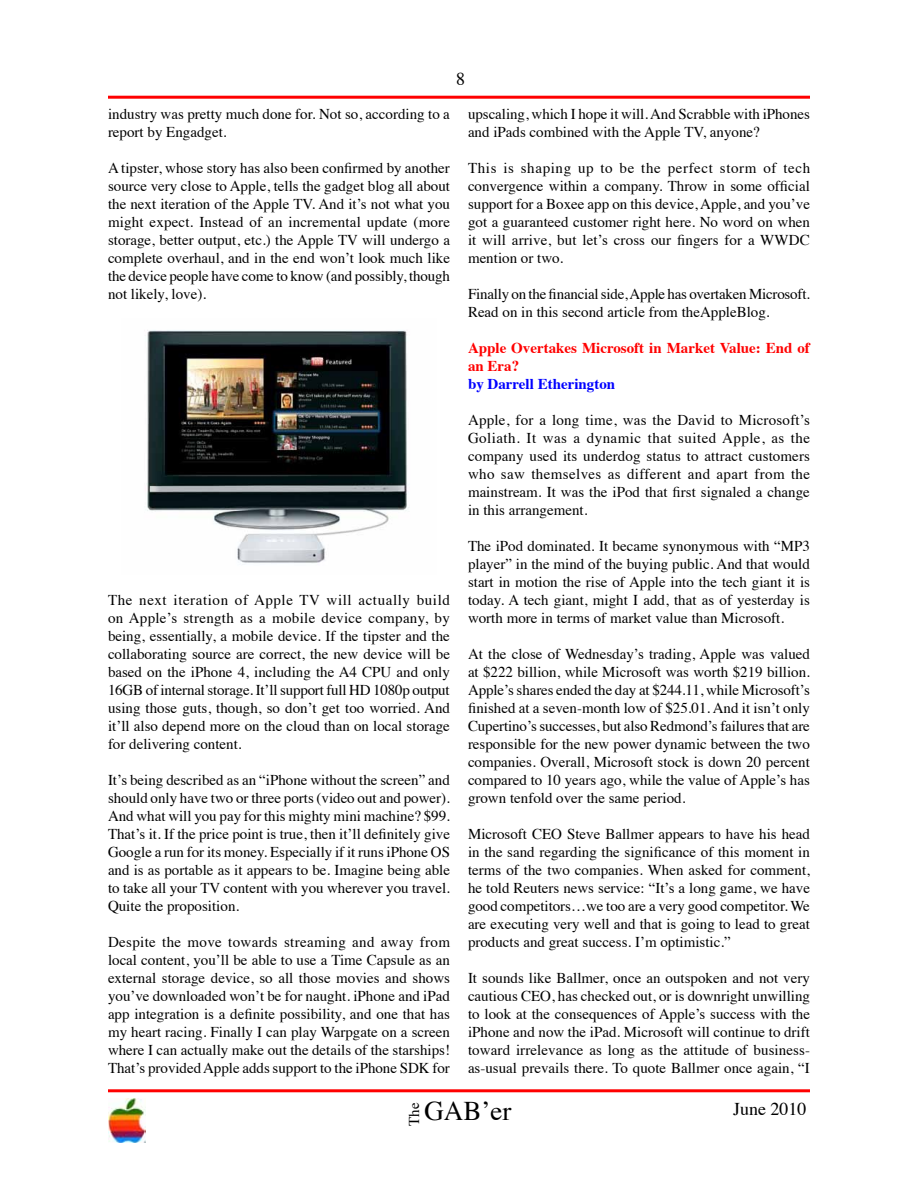
<style>
.page{position:relative;width:918px;height:1188px;background:#fff}
.page>*{position:absolute;margin:0;border:0;box-sizing:border-box;transform-origin:0 0}
.t1{font:27px "Times";color:#000}
.t2{font:18px "Times";color:#000}
.t3{font:15px/18px "Times";color:#000;text-align:justify}
.t4{font:700 15px/18px "Times";color:#f00}
.t5{font:700 15px "Times";color:#00f}
</style>
<div class="page">
<img style="left:108px;top:1099px;width:38px;height:43px">
<hr style="left:108px;top:96px;width:702px;height:3px;background:#f00">
<hr style="left:108px;top:1089px;width:702px;height:3px;background:#f00">
<img style="left:147px;top:330px;width:262px;height:233px">
<p class="t2" style="left:456px;top:62px;width:10px">8</p>
<p class="t3" style="left:108px;top:104px;width:343px">industry was pretty much done for. Not so, according to a report by Engadget.</p>
<p class="t3" style="left:108px;top:158px;width:344px">A tipster, whose story has also been confirmed by another source very close to Apple, tells the gadget blog all about the next iteration of the Apple TV. And it’s not what you might expect. Instead of an incremental update (more storage, better output, etc.) the Apple TV will undergo a complete overhaul, and in the end won’t look much like the device people have come to know (and possibly, though not likely, love).</p>
<p class="t3" style="left:108px;top:590px;width:344px">The next iteration of Apple TV will actually build on Apple’s strength as a mobile device company, by being, essentially, a mobile device. If the tipster and the collaborating source are correct, the new device will be based on the iPhone 4, including the A4 CPU and only 16GB of internal storage. It’ll support full HD 1080p output using those guts, though, so don’t get too worried. And it’ll also depend more on the cloud than on local storage for delivering content.</p>
<p class="t3" style="left:108px;top:770px;width:344px">It’s being described as an “iPhone without the screen” and should only have two or three ports (video out and power).<br>And what will you pay for this mighty mini machine? $99.<br>That’s it. If the price point is true, then it’ll definitely give Google a run for its money. Especially if it runs iPhone OS and is as portable as it appears to be. Imagine being able to take all your TV content with you wherever you travel.<br>Quite the proposition.</p>
<p class="t3" style="left:108px;top:932px;width:344px">Despite the move towards streaming and away from local content, you’ll be able to use a Time Capsule as an external storage device, so all those movies and shows you’ve downloaded won’t be for naught. iPhone and iPad app integration is a definite possibility, and one that has my heart racing. Finally I can play Warpgate on a screen where I can actually make out the details of the starships!<br>That’s provided Apple adds support to the iPhone SDK for</p>
<p class="t3" style="left:468px;top:104px;width:343px">upscaling, which I hope it will. And Scrabble with iPhones and iPads combined with the Apple TV, anyone?</p>
<p class="t3" style="left:468px;top:158px;width:344px">This is shaping up to be the perfect storm of tech convergence within a company. Throw in some official support for a Boxee app on this device, Apple, and you’ve got a guaranteed customer right here. No word on when it will arrive, but let’s cross our fingers for a WWDC mention or two.</p>
<p class="t3" style="left:468px;top:284px;width:344px">Finally on the financial side, Apple has overtaken Microsoft.<br>Read on in this second article from theAppleBlog.</p>
<p class="t4" style="left:468px;top:338px;width:343px">Apple Overtakes Microsoft in Market Value: End of an Era?</p>
<p class="t5" style="left:468px;top:370px;width:149px">by Darrell Etherington</p>
<p class="t3" style="left:468px;top:410px;width:344px">Apple, for a long time, was the David to Microsoft’s Goliath. It was a dynamic that suited Apple, as the company used its underdog status to attract customers who saw themselves as different and apart from the mainstream. It was the iPod that first signaled a change in this arrangement.</p>
<p class="t3" style="left:468px;top:536px;width:344px">The iPod dominated. It became synonymous with “MP3 player” in the mind of the buying public. And that would start in motion the rise of Apple into the tech giant it is today. A tech giant, might I add, that as of yesterday is worth more in terms of market value than Microsoft.</p>
<p class="t3" style="left:468px;top:644px;width:344px">At the close of Wednesday’s trading, Apple was valued at $222 billion, while Microsoft was worth $219 billion.<br>Apple’s shares ended the day at $244.11, while Microsoft’s finished at a seven-month low of $25.01. And it isn’t only Cupertino’s successes, but also Redmond’s failures that are responsible for the new power dynamic between the two companies. Overall, Microsoft stock is down 20 percent compared to 10 years ago, while the value of Apple’s has grown tenfold over the same period.</p>
<p class="t3" style="left:468px;top:824px;width:344px">Microsoft CEO Steve Ballmer appears to have his head in the sand regarding the significance of this moment in terms of the two companies. When asked for comment, he told Reuters news service: “It’s a long game, we have good competitors…we too are a very good competitor. We are executing very well and that is going to lead to great products and great success. I’m optimistic.”</p>
<p class="t3" style="left:468px;top:968px;width:344px">It sounds like Ballmer, once an outspoken and not very cautious CEO, has checked out, or is downright unwilling to look at the consequences of Apple’s success with the iPhone and now the iPad. Microsoft will continue to drift toward irrelevance as long as the attitude of business&shy;as-usual prevails there. To quote Ballmer once again, “I</p>
<p class="t3" style="left:404px;top:1126px;width:25px;rotate:-90deg">The</p>
<h1 class="t1" style="left:424px;top:1086px;width:88px">GAB’er</h1>
<p class="t2" style="left:733px;top:1092px;width:75px">June 2010</p>
</div>
